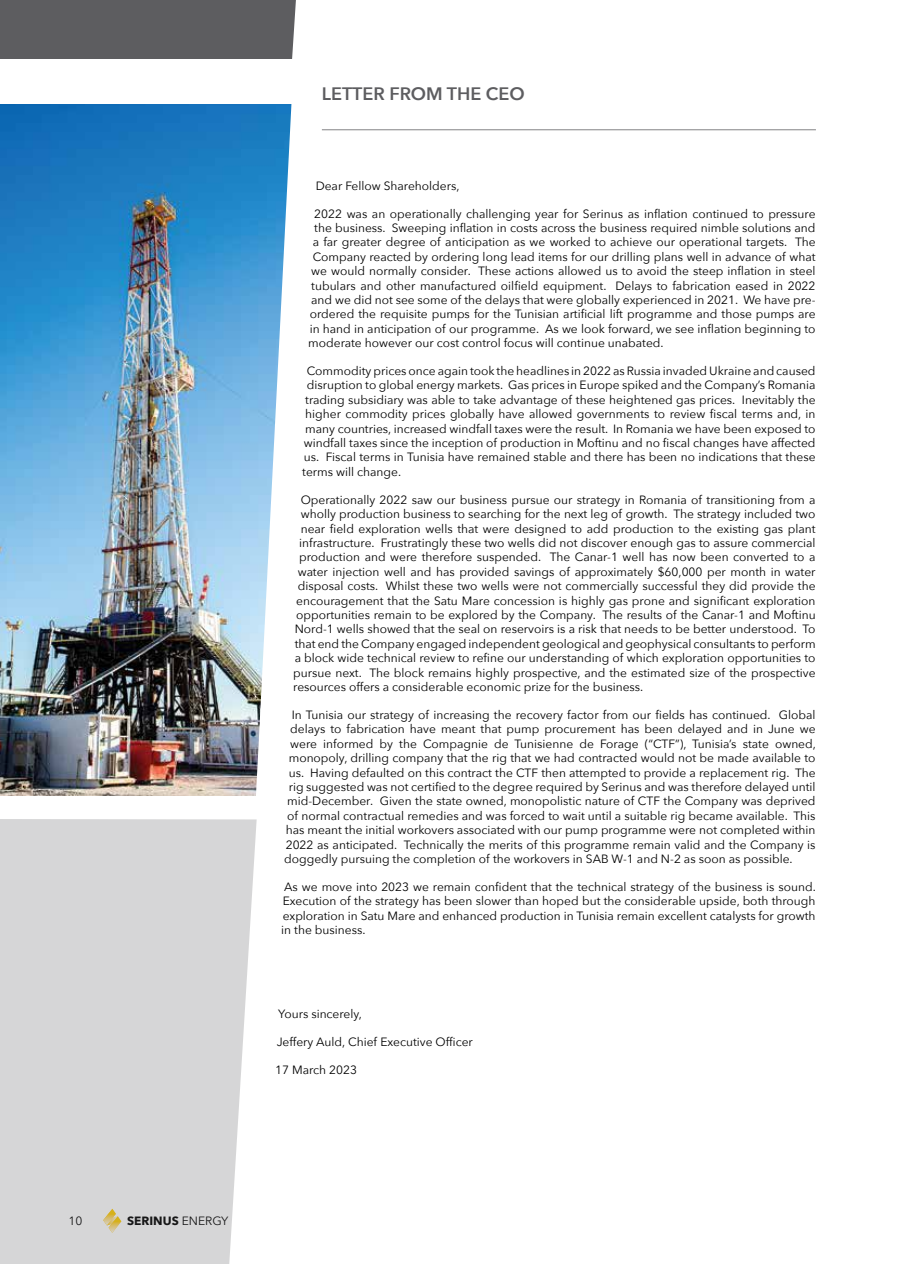
<style>
.page{position:relative;width:897px;height:1264px;background:#fff}
.page>*{position:absolute;margin:0;border:0;box-sizing:border-box;transform-origin:0 0}
.t1{font:600 18px "Avenir Next";color:#5d5d60}
.t2{font:12px/14.4px "Avenir Next";color:#000;text-align:justify}
.t3{font:700 12px "Avenir Next";color:#000}
.s1{font-weight:400}
</style>
<div class="page">
<hr style="left:322px;top:129px;width:493px;height:1px;background:#5d5d60">
<div style="left:0;top:0;width:296px;height:59px;background:#5d5d60"></div>
<img style="left:0;top:104px;width:292px;height:692px">
<div style="left:0;top:819px;width:256px;height:445px;background:#d6d6d7"></div>
<h1 class="t1" style="left:322px;top:78px;width:204px">LETTER FROM THE CEO</h1>
<p class="t2" style="left:316px;top:178px;width:145px">Dear Fellow Shareholders,</p>
<p class="t2" style="left:314px;top:206px;width:503px">2022 was an operationally challenging year for Serinus as inflation continued to pressure</p>
<p class="t2" style="left:314px;top:220px;width:503px">the business. Sweeping inflation in costs across the business required nimble solutions and</p>
<p class="t2" style="left:313px;top:234px;width:504px">a far greater degree of anticipation as we worked to achieve our operational targets. The</p>
<p class="t2" style="left:313px;top:249px;width:504px">Company reacted by ordering long lead items for our drilling plans well in advance of what</p>
<p class="t2" style="left:311px;top:263px;width:506px">we would normally consider. These actions allowed us to avoid the steep inflation in steel</p>
<p class="t2" style="left:311px;top:278px;width:506px">tubulars and other manufactured oilfield equipment. Delays to fabrication eased in 2022</p>
<p class="t2" style="left:311px;top:292px;width:506px">and we did not see some of the delays that were globally experienced in 2021. We have pre-</p>
<p class="t2" style="left:310px;top:306px;width:507px">ordered the requisite pumps for the Tunisian artificial lift programme and those pumps are</p>
<p class="t2" style="left:310px;top:321px;width:507px">in hand in anticipation of our programme. As we look forward, we see inflation beginning to</p>
<p class="t2" style="left:308px;top:335px;width:357px">moderate however our cost control focus will continue unabated.</p>
<p class="t2" style="left:307px;top:363px;width:510px">Commodity prices once again took the headlines in 2022 as Russia invaded Ukraine and caused</p>
<p class="t2" style="left:307px;top:377px;width:510px">disruption to global energy markets. Gas prices in Europe spiked and the Company’s Romania</p>
<p class="t2" style="left:305px;top:392px;width:512px">trading subsidiary was able to take advantage of these heightened gas prices. Inevitably the</p>
<p class="t2" style="left:305px;top:406px;width:512px">higher commodity prices globally have allowed governments to review fiscal terms and, in</p>
<p class="t2" style="left:305px;top:421px;width:512px">many countries, increased windfall taxes were the result. In Romania we have been exposed to</p>
<p class="t2" style="left:304px;top:435px;width:513px">windfall taxes since the inception of production in Moftinu and no fiscal changes have affected</p>
<p class="t2" style="left:304px;top:449px;width:513px">us. Fiscal terms in Tunisia have remained stable and there has been no indications that these</p>
<p class="t2" style="left:302px;top:464px;width:100px">terms will change.</p>
<p class="t2" style="left:301px;top:492px;width:516px">Operationally 2022 saw our business pursue our strategy in Romania of transitioning from a</p>
<p class="t2" style="left:301px;top:506px;width:516px">wholly production business to searching for the next leg of growth. The strategy included two</p>
<p class="t2" style="left:301px;top:521px;width:516px">near field exploration wells that were designed to add production to the existing gas plant</p>
<p class="t2" style="left:299px;top:535px;width:518px">infrastructure. Frustratingly these two wells did not discover enough gas to assure commercial</p>
<p class="t2" style="left:299px;top:549px;width:518px">production and were therefore suspended. The Canar-1 well has now been converted to a</p>
<p class="t2" style="left:298px;top:564px;width:519px">water injection well and has provided savings of approximately $60,000 per month in water</p>
<p class="t2" style="left:298px;top:578px;width:519px">disposal costs. Whilst these two wells were not commercially successful they did provide the</p>
<p class="t2" style="left:296px;top:593px;width:521px">encouragement that the Satu Mare concession is highly gas prone and significant exploration</p>
<p class="t2" style="left:296px;top:607px;width:521px">opportunities remain to be explored by the Company. The results of the Canar-1 and Moftinu</p>
<p class="t2" style="left:295px;top:621px;width:522px">Nord-1 wells showed that the seal on reservoirs is a risk that needs to be better understood. To</p>
<p class="t2" style="left:295px;top:636px;width:522px">that end the Company engaged independent geological and geophysical consultants to perform</p>
<p class="t2" style="left:295px;top:650px;width:522px">a block wide technical review to refine our understanding of which exploration opportunities to</p>
<p class="t2" style="left:293px;top:665px;width:523px">pursue next. The block remains highly prospective, and the estimated size of the prospective</p>
<p class="t2" style="left:293px;top:679px;width:351px">resources offers a considerable economic prize for the business.</p>
<p class="t2" style="left:292px;top:707px;width:525px">In Tunisia our strategy of increasing the recovery factor from our fields has continued. Global</p>
<p class="t2" style="left:290px;top:721px;width:527px">delays to fabrication have meant that pump procurement has been delayed and in June we</p>
<p class="t2" style="left:290px;top:736px;width:527px">were informed by the Compagnie de Tunisienne de Forage (“CTF”), Tunisia’s state owned,</p>
<p class="t2" style="left:289px;top:750px;width:528px">monopoly, drilling company that the rig that we had contracted would not be made available to</p>
<p class="t2" style="left:289px;top:764px;width:528px">us. Having defaulted on this contract the CTF then attempted to provide a replacement rig. The</p>
<p class="t2" style="left:289px;top:779px;width:528px">rig suggested was not certified to the degree required by Serinus and was therefore delayed until</p>
<p class="t2" style="left:287px;top:793px;width:529px">mid-December. Given the state owned, monopolistic nature of CTF the Company was deprived</p>
<p class="t2" style="left:287px;top:808px;width:529px">of normal contractual remedies and was forced to wait until a suitable rig became available. This</p>
<p class="t2" style="left:286px;top:822px;width:531px">has meant the initial workovers associated with our pump programme were not completed within</p>
<p class="t2" style="left:286px;top:836px;width:531px">2022 as anticipated. Technically the merits of this programme remain valid and the Company is</p>
<p class="t2" style="left:284px;top:851px;width:510px">doggedly pursuing the completion of the workovers in SAB W-1 and N-2 as soon as possible.</p>
<p class="t2" style="left:281px;top:879px;width:536px">As we move into 2023 we remain confident that the technical strategy of the business is sound.<br>Execution of the strategy has been slower than hoped but the considerable upside, both through exploration in Satu Mare and enhanced production in Tunisia remain excellent catalysts for growth in the business.</p>
<p class="t2" style="left:278px;top:1006px;width:85px">Yours sincerely,</p>
<p class="t2" style="left:277px;top:1034px;width:198px">Jeffery Auld, Chief Executive Officer</p>
<p class="t2" style="left:275px;top:1061px;width:83px">17 March 2023</p>
<p class="t2" style="left:69px;top:1213px;width:15px">10</p>
<p class="t3" style="left:127px;top:1210px;width:103px">SERINUS <span class="s1">ENERGY</span></p>
</div>
